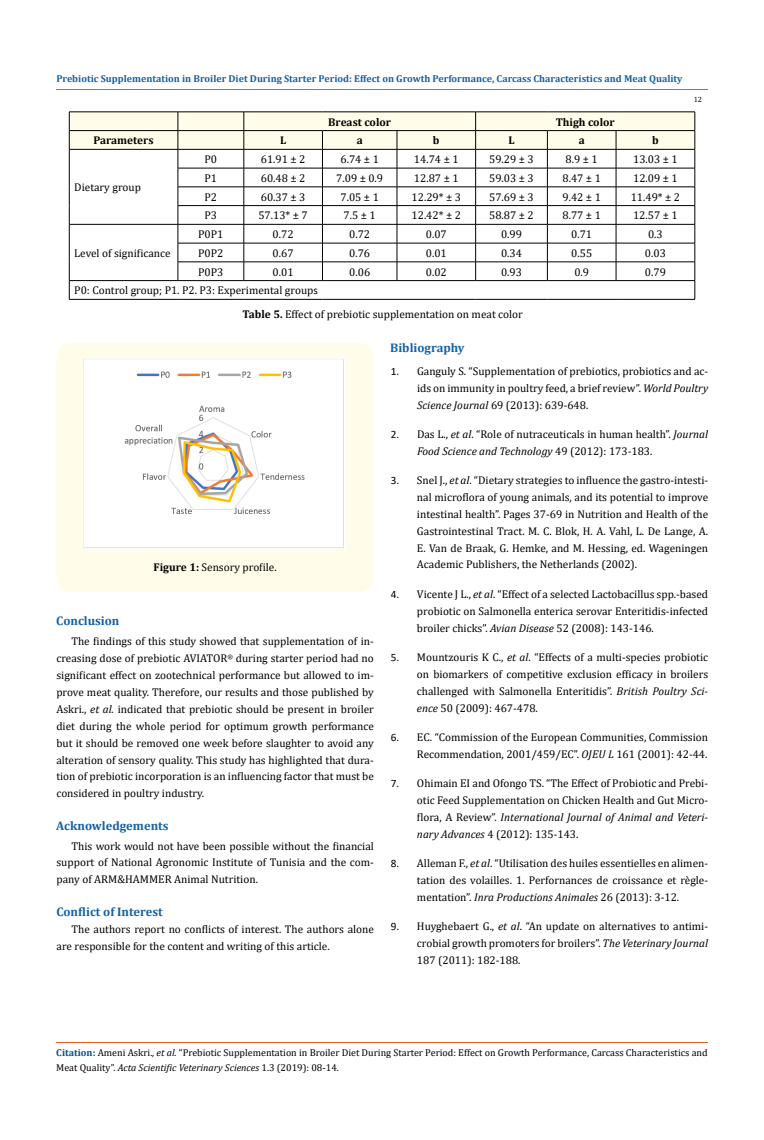
<style>
.page{position:relative;width:764px;height:1140px;background:#fff}
.page>*{position:absolute;margin:0;border:0;box-sizing:border-box;transform-origin:0 0}
.t1{font:700 12.5px "Cambria";color:#1560a6}
.t2{font:11.25px/16.9px "Cambria";color:#000;text-align:justify}
.t3{font:700 11.25px "Cambria";color:#000}
.t4{font:10px/15px "Cambria";color:#000}
.t5{font:700 10px "Cambria";color:#1560a6}
.t6{font:7.5px "Cambria";color:#000}
.s1{font-family:"Calibri"}
.s2{font-weight:700}
.s3{font-style:italic}
.s4{font-weight:700;color:#035089}
</style>
<div class="page">
<div style="left:56px;top:343px;width:318px;height:249px;background:#fffde9;border-radius:15px"></div>
<svg style="left:69px;top:112px;width:626px;height:187px"></svg>
<hr style="left:69px;top:299px;width:109px;height:1px;background:#000">
<hr style="left:178px;top:299px;width:66px;height:1px;background:#000">
<hr style="left:244px;top:299px;width:78px;height:1px;background:#000">
<hr style="left:322px;top:299px;width:75px;height:1px;background:#000">
<hr style="left:397px;top:299px;width:78px;height:1px;background:#000">
<hr style="left:475px;top:299px;width:72px;height:1px;background:#000">
<hr style="left:547px;top:299px;width:69px;height:1px;background:#000">
<hr style="left:616px;top:299px;width:79px;height:1px;background:#000">
<img style="left:83px;top:358px;width:262px;height:190px">
<hr style="left:56px;top:90px;width:652px;height:1px;background:#e05d1a">
<hr style="left:56px;top:1042px;width:651px;height:1px;background:#e05d1a">
<p class="t5" style="left:56px;top:71px;width:627px">Prebiotic Supplementation in Broiler Diet During Starter Period: Effect on Growth Performance, Carcass Characteristics and Meat Quality</p>
<p class="t3" style="left:328px;top:114px;width:64px">Breast color</p>
<p class="t3" style="left:556px;top:114px;width:61px">Thigh color</p>
<p class="t3" style="left:94px;top:133px;width:61px">Parameters</p>
<p class="t3" style="left:280px;top:133px;width:8px">L</p>
<p class="t3" style="left:357px;top:133px;width:8px">a</p>
<p class="t3" style="left:433px;top:133px;width:8px">b</p>
<p class="t3" style="left:508px;top:133px;width:8px">L</p>
<p class="t3" style="left:579px;top:133px;width:8px">a</p>
<p class="t3" style="left:652px;top:133px;width:8px">b</p>
<p class="t2" style="left:74px;top:179px;width:68px">Dietary group</p>
<p class="t2" style="left:204px;top:151px;width:14px">P0</p>
<p class="t2" style="left:261px;top:151px;width:46px">61.91 ± 2</p>
<p class="t2" style="left:340px;top:151px;width:40px">6.74 ± 1</p>
<p class="t2" style="left:414px;top:151px;width:46px">14.74 ± 1</p>
<p class="t2" style="left:489px;top:151px;width:46px">59.29 ± 3</p>
<p class="t2" style="left:565px;top:151px;width:34px">8.9 ± 1</p>
<p class="t2" style="left:633px;top:151px;width:46px">13.03 ± 1</p>
<p class="t2" style="left:204px;top:170px;width:14px">P1</p>
<p class="t2" style="left:261px;top:170px;width:46px">60.48 ± 2</p>
<p class="t2" style="left:336px;top:170px;width:48px">7.09 ± 0.9</p>
<p class="t2" style="left:414px;top:170px;width:46px">12.87 ± 1</p>
<p class="t2" style="left:489px;top:170px;width:46px">59.03 ± 3</p>
<p class="t2" style="left:562px;top:170px;width:40px">8.47 ± 1</p>
<p class="t2" style="left:633px;top:170px;width:46px">12.09 ± 1</p>
<p class="t2" style="left:204px;top:188px;width:14px">P2</p>
<p class="t2" style="left:261px;top:188px;width:46px">60.37 ± 3</p>
<p class="t2" style="left:340px;top:188px;width:40px">7.05 ± 1</p>
<p class="t2" style="left:411px;top:188px;width:51px">12.29* ± 3</p>
<p class="t2" style="left:489px;top:188px;width:46px">57.69 ± 3</p>
<p class="t2" style="left:562px;top:188px;width:40px">9.42 ± 1</p>
<p class="t2" style="left:630px;top:188px;width:51px">11.49* ± 2</p>
<p class="t2" style="left:204px;top:207px;width:14px">P3</p>
<p class="t2" style="left:258px;top:207px;width:51px">57.13* ± 7</p>
<p class="t2" style="left:343px;top:207px;width:34px">7.5 ± 1</p>
<p class="t2" style="left:411px;top:207px;width:51px">12.42* ± 2</p>
<p class="t2" style="left:489px;top:207px;width:46px">58.87 ± 2</p>
<p class="t2" style="left:562px;top:207px;width:40px">8.77 ± 1</p>
<p class="t2" style="left:633px;top:207px;width:46px">12.57 ± 1</p>
<p class="t2" style="left:198px;top:226px;width:27px">P0P1</p>
<p class="t2" style="left:273px;top:226px;width:23px">0.72</p>
<p class="t2" style="left:349px;top:226px;width:23px">0.72</p>
<p class="t2" style="left:426px;top:226px;width:23px">0.07</p>
<p class="t2" style="left:501px;top:226px;width:23px">0.99</p>
<p class="t2" style="left:571px;top:226px;width:23px">0.71</p>
<p class="t2" style="left:648px;top:226px;width:16px">0.3</p>
<p class="t2" style="left:198px;top:245px;width:27px">P0P2</p>
<p class="t2" style="left:273px;top:245px;width:23px">0.67</p>
<p class="t2" style="left:349px;top:245px;width:23px">0.76</p>
<p class="t2" style="left:426px;top:245px;width:23px">0.01</p>
<p class="t2" style="left:501px;top:245px;width:23px">0.34</p>
<p class="t2" style="left:571px;top:245px;width:23px">0.55</p>
<p class="t2" style="left:645px;top:245px;width:23px">0.03</p>
<p class="t2" style="left:198px;top:263px;width:27px">P0P3</p>
<p class="t2" style="left:273px;top:263px;width:23px">0.01</p>
<p class="t2" style="left:349px;top:263px;width:23px">0.06</p>
<p class="t2" style="left:426px;top:263px;width:23px">0.02</p>
<p class="t2" style="left:501px;top:263px;width:23px">0.93</p>
<p class="t2" style="left:574px;top:263px;width:16px">0.9</p>
<p class="t2" style="left:645px;top:263px;width:23px">0.79</p>
<p class="t2" style="left:242px;top:278px;width:282px;line-height:24px;text-indent:-168px">P0: Control group; P1. P2. P3: Experimental group<span class="s1">s<br></span><span class="s2">Table 5.</span> Effect of prebiotic supplementation on meat color</p>
<p class="t2" style="left:74px;top:245px;width:98px">Level of significance</p>
<p class="t1" style="left:390px;top:339px;width:76px">Bibliography</p>
<p class="t6" style="left:693px;top:95px;width:10px">12</p>
<p class="t1" style="left:56px;top:612px;width:65px">Conclusion</p>
<p class="t2" style="left:154px;top:559px;width:125px"><span class="s2">Figure 1:</span> Sensory profile.</p>
<p class="t2" style="left:56px;top:633px;width:319px;text-indent:15px">The findings of this study showed that supplementation of in&shy;creasing dose of prebiotic AVIATOR<sup>®</sup> during starter period had no significant effect on zootechnical performance but allowed to im&shy;prove meat quality. Therefore, our results and those published by Askri., <span class="s3">et al.</span> indicated that prebiotic should be present in broiler diet during the whole period for optimum growth performance but it should be removed one week before slaughter to avoid any alteration of sensory quality. This study has highlighted that dura&shy;tion of prebiotic incorporation is an influencing factor that must be considered in poultry industry.</p>
<p class="t1" style="left:56px;top:817px;width:114px">Acknowledgements</p>
<p class="t2" style="left:56px;top:837px;width:319px;text-indent:15px">This work would not have been possible without the financial support of National Agronomic Institute of Tunisia and the com&shy;pany of ARM&amp;HAMMER Animal Nutrition.</p>
<p class="t1" style="left:56px;top:903px;width:108px">Conflict of Interest</p>
<p class="t2" style="left:57px;top:920px;width:319px;text-indent:15px">The authors report no conflicts of interest. The authors alone are responsible for the content and writing of this article.</p>
<p class="t2" style="left:417px;top:362px;width:293px;text-indent:-26px"><span class="s1">1.</span> Ganguly S. “Supplementation of prebiotics, probiotics and ac&shy;ids on immunity in poultry feed, a brief review”. <span class="s3">World Poultry Science Journal</span> 69 (2013): 639-648.</p>
<p class="t2" style="left:417px;top:426px;width:293px;text-indent:-26px"><span class="s1">2.</span> Das L., <span class="s3">et al</span>. “Role of nutraceuticals in human health”. <span class="s3">Journal<br>Food Science and Technology</span> 49 (2012): 173-183.</p>
<p class="t2" style="left:417px;top:472px;width:293px;text-indent:-26px"><span class="s1">3.</span> Snel J., <span class="s3">et al</span>. “Dietary strategies to influence the gastro-intesti&shy;nal microflora of young animals, and its potential to improve intestinal health”. Pages 37-69 in Nutrition and Health of the Gastrointestinal Tract. M. C. Blok, H. A. Vahl, L. De Lange, A.<br>E. Van de Braak, G. Hemke, and M. Hessing, ed. Wageningen Academic Publishers, the Netherlands (2002).</p>
<p class="t2" style="left:417px;top:586px;width:293px;text-indent:-26px"><span class="s1">4.</span> Vicente J L., <span class="s3">et al</span>. “Effect of a selected Lactobacillus spp.-based probiotic on Salmonella enterica serovar Enteritidis-infected broiler chicks”. <span class="s3">Avian Disease</span> 52 (2008): 143-146.</p>
<p class="t2" style="left:417px;top:649px;width:293px;text-indent:-26px"><span class="s1">5.</span> Mountzouris K C., <span class="s3">et al</span>. “Effects of a multi-species probiotic on biomarkers of competitive exclusion efficacy in broilers challenged with Salmonella Enteritidis”. <span class="s3">British Poultry Sci&shy;ence</span> 50 (2009): 467-478.</p>
<p class="t2" style="left:391px;top:729px;width:319px;text-align:right"><span class="s1">6.</span> EC. “Commission of the European Communities, Commission<br>Recommendation, 2001/459/EC”. <span class="s3">OJEU L</span> 161 (2001): 42-44.</p>
<p class="t2" style="left:417px;top:775px;width:293px;text-indent:-26px"><span class="s1">7.</span> Ohimain EI and Ofongo TS. “The Effect of Probiotic and Prebi&shy;otic Feed Supplementation on Chicken Health and Gut Micro&shy;flora, A Review”. <span class="s3">International Journal of Animal and Veteri&shy;nary Advances</span> 4 (2012): 135-143.</p>
<p class="t2" style="left:417px;top:855px;width:293px;text-indent:-26px"><span class="s1">8.</span> Alleman F., <span class="s3">et al</span>. “Utilisation des huiles essentielles en alimen&shy;tation des volailles. 1. Perfornances de croissance et règle&shy;mentation”. <span class="s3">Inra Productions Animales</span> 26 (2013): 3-12.</p>
<p class="t2" style="left:417px;top:918px;width:293px;text-indent:-26px"><span class="s1">9.</span> Huyghebaert G., <span class="s3">et al</span>. “An update on alternatives to antimi&shy;crobial growth promoters for broilers”. <span class="s3">The Veterinary Journal </span>187 (2011): 182-188.</p>
<p class="t4" style="left:56px;top:1045px;width:653px"><span class="s4">Citation:</span> Ameni Askri.<span class="s3">, et al.</span> “Prebiotic Supplementation in Broiler Diet During Starter Period: Effect on Growth Performance, Carcass Characteristics and<br>Meat Quality”. <span class="s3">Acta Scientific Veterinary Sciences</span> 1.3 (2019): 08-14.</p>
</div>
